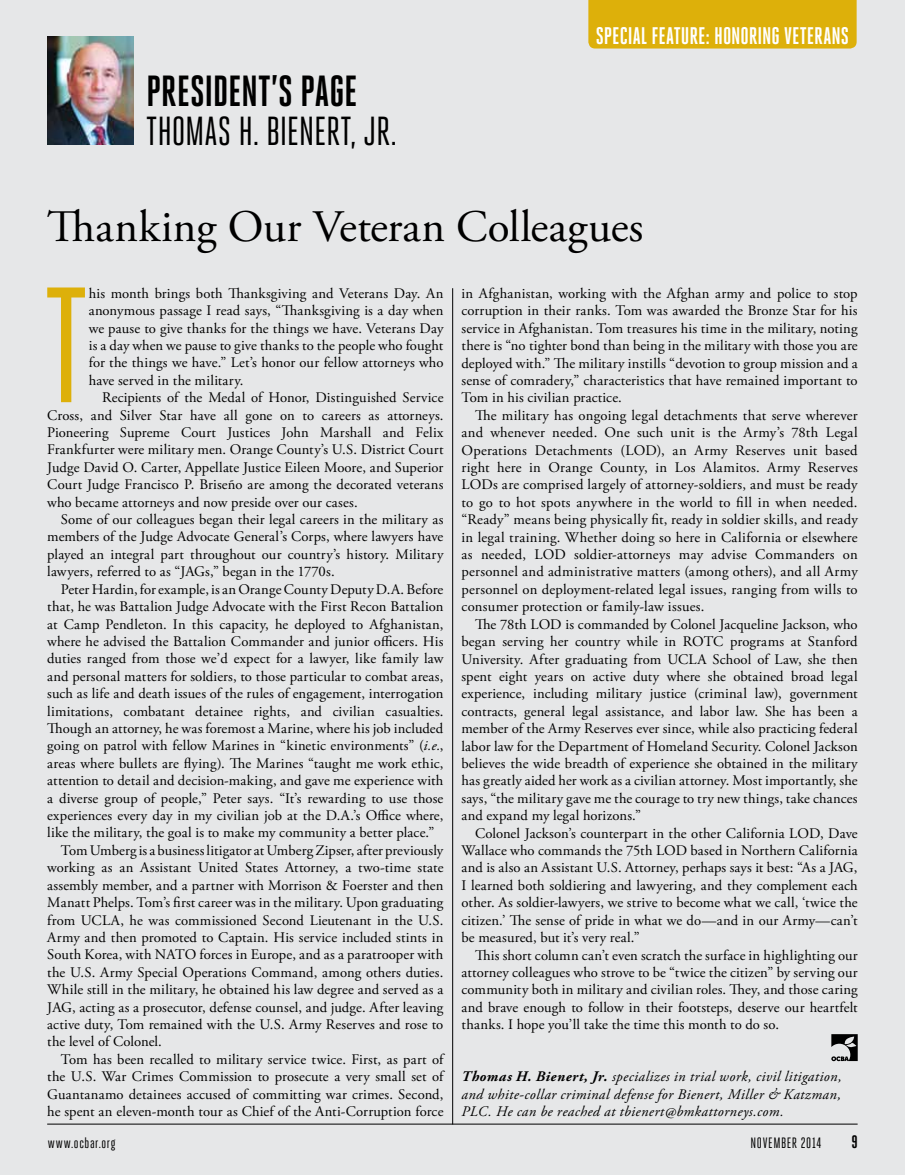
<style>
.page{position:relative;width:905px;height:1175px;background:#fff}
.page>*{position:absolute;margin:0;border:0;box-sizing:border-box;transform-origin:0 0}
.t1{font:163.8px "Heroic Condensed";color:#ddb00a}
.t2{font:45px "Adobe Garamond Pro";letter-spacing:.005em;color:#000}
.t3{font:700 43.5px "Heroic Condensed";letter-spacing:-.01em;color:#000}
.t4{font:40.5px "Heroic Condensed";letter-spacing:-.005em;color:#000}
.t5{font:700 24px "Heroic Condensed";color:#fff}
.t6{font:700 18px "Heroic Condensed";color:#000}
.t7{font:15px "Heroic Condensed";letter-spacing:.04em;color:#000}
.t8{font:14.7px/17.4px "Adobe Garamond Pro";letter-spacing:.01em;color:#000;text-align:justify}
.t9{font:italic 14.7px/17.4px "Adobe Garamond Pro";letter-spacing:.03em;color:#000;text-align:justify}
.s1{font-weight:700}
.s2{font-style:italic}
</style>
<div class="page">
<div style="left:0;top:0;width:904px;height:1174px;background:#e6e7e8"></div>
<hr style="left:47px;top:1123px;width:810px;height:1px;background:#000">
<img style="left:47px;top:36px;width:87px;height:108px">
<hr style="left:452px;top:288px;width:1px;height:836px;background:#000">
<div style="left:588px;top:0;width:268px;height:49px;background:#ddb00a"></div>
<svg style="left:831px;top:1034px;width:26px;height:27px"></svg>
<h3 class="t3" style="left:146px;top:67px;width:213px">PRESIDENT’S PAGE</h3>
<h3 class="t4" style="left:146px;top:109px;width:252px">THOMAS H. BIENERT, JR.</h3>
<h3 class="t5" style="left:596px;top:22px;width:255px">SPECIAL FEATURE: HONORING VETERANS</h3>
<h2 class="t2" style="left:47px;top:200px;width:597px">Thanking Our Veteran Colleagues</h2>
<h1 class="t1" style="left:44px;top:257px;width:47px">T</h1>
<p class="t8" style="left:89px;top:285px;width:356px">his month brings both Thanksgiving and Veterans Day. An anonymous passage I read says, “Thanksgiving is a day when we pause to give thanks for the things we have. Veterans Day is a day when we pause to give thanks to the people who fought for the things we have.” Let’s honor our fellow attorneys who have served in the military.</p>
<p class="t8" style="left:461px;top:285px;width:397px">in Afghanistan, working with the Afghan army and police to stop corruption in their ranks. Tom was awarded the Bronze Star for his service in Afghanistan. Tom treasures his time in the military, noting there is “no tighter bond than being in the military with those you are deployed with.” The military instills “devotion to group mission and a sense of comradery,” characteristics that have remained important to Tom in his civilian practice.</p>
<p class="t8" style="left:461px;top:407px;width:398px;text-indent:13px">The military has ongoing legal detachments that serve wherever and whenever needed. One such unit is the Army’s 78th Legal Operations Detachments (LOD), an Army Reserves unit based right here in Orange County, in Los Alamitos. Army Reserves LODs are comprised largely of attorney-soldiers, and must be ready to go to hot spots anywhere in the world to fill in when needed. “Ready” means being physically fit, ready in soldier skills, and ready in legal training. Whether doing so here in California or elsewhere as needed, LOD soldier-attorneys may advise Commanders on personnel and administrative matters (among others), and all Army personnel on deployment-related legal issues, ranging from wills to consumer protection or family-law issues.</p>
<p class="t8" style="left:461px;top:616px;width:398px;text-indent:13px">The 78th LOD is commanded by Colonel Jacqueline Jackson, who began serving her country while in ROTC programs at Stanford University. After graduating from UCLA School of Law, she then spent eight years on active duty where she obtained broad legal experience, including military justice (criminal law), government contracts, general legal assistance, and labor law. She has been a member of the Army Reserves ever since, while also practicing federal labor law for the Department of Homeland Security. Colonel Jackson believes the wide breadth of experience she obtained in the military has greatly aided her work as a civilian attorney. Most importantly, she says, “the military gave me the courage to try new things, take chances and expand my legal horizons.”</p>
<p class="t8" style="left:461px;top:824px;width:398px;text-indent:13px">Colonel Jackson’s counterpart in the other California LOD, Dave Wallace who commands the 75th LOD based in Northern California and is also an Assistant U.S. Attorney, perhaps says it best: “As a JAG, I learned both soldiering and lawyering, and they complement each other. As soldier-lawyers, we strive to become what we call, ‘twice the citizen.’ The sense of pride in what we do—and in our Army—can’t be measured, but it’s very real.”</p>
<p class="t8" style="left:461px;top:946px;width:398px;text-indent:13px">This short column can’t even scratch the surface in highlighting our attorney colleagues who strove to be “twice the citizen” by serving our community both in military and civilian roles. They, and those caring and brave enough to follow in their footsteps, deserve our heartfelt thanks. I hope you’ll take the time this month to do so.</p>
<p class="t9" style="left:461px;top:1068px;width:382px"><span class="s1">Thomas H. Bienert, Jr.</span> specializes in trial work, civil litigation, and white-collar criminal defense for Bienert, Miller &amp; Katzman, PLC. He can be reached at tbienert@bmkattorneys.com.</p>
<p class="t8" style="left:47px;top:389px;width:398px;text-indent:55px">Recipients of the Medal of Honor, Distinguished Service Cross, and Silver Star have all gone on to careers as attorneys.<br>Pioneering Supreme Court Justices John Marshall and Felix Frankfurter were military men. Orange County’s U.S. District Court Judge David O. Carter, Appellate Justice Eileen Moore, and Superior Court Judge Francisco P. Briseño are among the decorated veterans who became attorneys and now preside over our cases.</p>
<p class="t8" style="left:47px;top:511px;width:397px;text-indent:13px">Some of our colleagues began their legal careers in the military as members of the Judge Advocate General’s Corps, where lawyers have played an integral part throughout our country’s history. Military lawyers, referred to as “JAGs,” began in the 1770s.</p>
<p class="t8" style="left:61px;top:581px;width:384px">Peter Hardin, for example, is an Orange County Deputy D.A. Before</p>
<p class="t8" style="left:47px;top:598px;width:398px">that, he was Battalion Judge Advocate with the First Recon Battalion</p>
<p class="t8" style="left:47px;top:615px;width:397px">at Camp Pendleton. In this capacity, he deployed to Afghanistan,</p>
<p class="t8" style="left:47px;top:633px;width:397px">where he advised the Battalion Commander and junior officers. His</p>
<p class="t8" style="left:47px;top:650px;width:398px">duties ranged from those we’d expect for a lawyer, like family law</p>
<p class="t8" style="left:47px;top:668px;width:397px">and personal matters for soldiers, to those particular to combat areas,</p>
<p class="t8" style="left:47px;top:685px;width:398px">such as life and death issues of the rules of engagement, interrogation</p>
<p class="t8" style="left:47px;top:702px;width:398px">limitations, combatant detainee rights, and civilian casualties.</p>
<p class="t8" style="left:47px;top:720px;width:397px">Though an attorney, he was foremost a Marine, where his job included</p>
<p class="t8" style="left:47px;top:737px;width:398px">going on patrol with fellow Marines in “kinetic environments” (<span class="s2">i.e.</span>,</p>
<p class="t8" style="left:47px;top:755px;width:398px">areas where bullets are flying). The Marines “taught me work ethic,</p>
<p class="t8" style="left:47px;top:772px;width:397px">attention to detail and decision-making, and gave me experience with</p>
<p class="t8" style="left:47px;top:789px;width:397px">a diverse group of people,” Peter says. “It’s rewarding to use those</p>
<p class="t8" style="left:47px;top:807px;width:398px">experiences every day in my civilian job at the D.A.’s Office where,</p>
<p class="t8" style="left:47px;top:824px;width:388px">like the military, the goal is to make my community a better place.”</p>
<p class="t8" style="left:61px;top:842px;width:384px">Tom Umberg is a business litigator at Umberg Zipser, after previously</p>
<p class="t8" style="left:47px;top:859px;width:397px">working as an Assistant United States Attorney, a two-time state</p>
<p class="t8" style="left:47px;top:877px;width:397px">assembly member, and a partner with Morrison &amp; Foerster and then</p>
<p class="t8" style="left:47px;top:894px;width:398px">Manatt Phelps. Tom’s first career was in the military. Upon graduating</p>
<p class="t8" style="left:47px;top:911px;width:398px">from UCLA, he was commissioned Second Lieutenant in the U.S.</p>
<p class="t8" style="left:47px;top:929px;width:397px">Army and then promoted to Captain. His service included stints in</p>
<p class="t8" style="left:47px;top:946px;width:397px">South Korea, with NATO forces in Europe, and as a paratrooper with</p>
<p class="t8" style="left:47px;top:964px;width:397px">the U.S. Army Special Operations Command, among others duties.</p>
<p class="t8" style="left:47px;top:981px;width:397px">While still in the military, he obtained his law degree and served as a</p>
<p class="t8" style="left:47px;top:998px;width:397px">JAG, acting as a prosecutor, defense counsel, and judge. After leaving</p>
<p class="t8" style="left:47px;top:1016px;width:397px">active duty, Tom remained with the U.S. Army Reserves and rose to</p>
<p class="t8" style="left:47px;top:1033px;width:116px">the level of Colonel.</p>
<p class="t8" style="left:61px;top:1051px;width:384px">Tom has been recalled to military service twice. First, as part of</p>
<p class="t8" style="left:47px;top:1068px;width:397px">the U.S. War Crimes Commission to prosecute a very small set of</p>
<p class="t8" style="left:47px;top:1085px;width:398px">Guantanamo detainees accused of committing war crimes. Second,</p>
<p class="t8" style="left:47px;top:1103px;width:397px">he spent an eleven-month tour as Chief of the Anti-Corruption force</p>
<p class="t7" style="left:48px;top:1134px;width:69px">WWW.OCBAR.ORG</p>
<p class="t7" style="left:750px;top:1134px;width:72px">NOVEMBER 2014</p>
<p class="t6" style="left:851px;top:1131px;width:8px">9</p>
</div>
